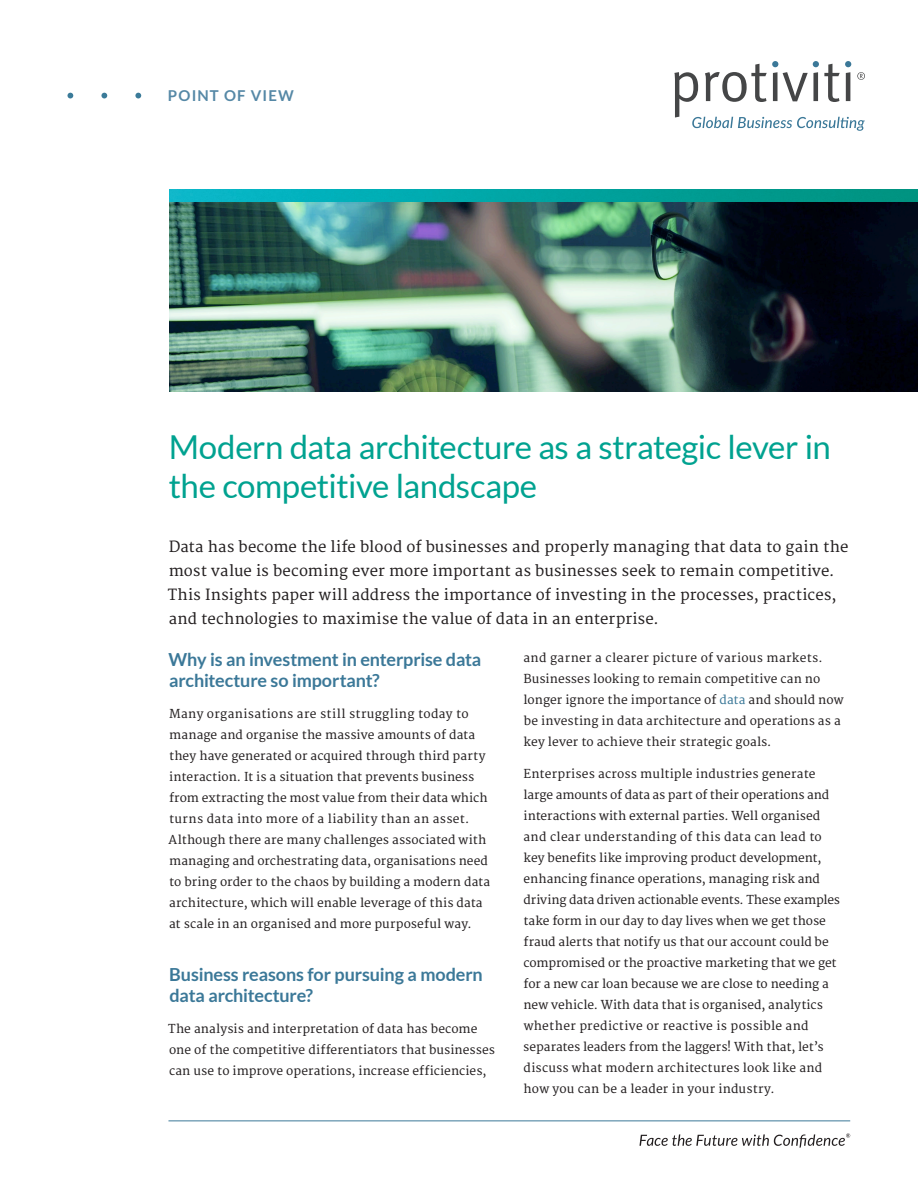
<style>
.page{position:relative;width:918px;height:1188px;background:#fff}
.page>*{position:absolute;margin:0;border:0;box-sizing:border-box;transform-origin:0 0}
.t1{font:33px/39px "Lato";letter-spacing:-.015em;color:#00a290}
.t2{font:700 18px/21px "Lato";letter-spacing:-.01em;color:#3b7898}
.t3{font:15px/24px "Merriweather";letter-spacing:.01em;color:#231f20}
.t4{font:700 15px "Lato";letter-spacing:.075em;color:#5588a6}
.t5{font:12px/21px "Merriweather";letter-spacing:.01em;color:#231f20}
.s1{color:#3b7898}
</style>
<div class="page">
<hr style="left:168px;top:1120px;width:682px;height:1px;background:#3b7898">
<svg style="left:639px;top:1133px;width:211px;height:15px"></svg>
<img style="left:169px;top:189px;width:749px;height:13px">
<img style="left:169px;top:202px;width:749px;height:190px">
<svg style="left:674px;top:61px;width:191px;height:70px"></svg>
<svg style="left:68px;top:93px;width:5px;height:5px"></svg>
<svg style="left:101px;top:93px;width:6px;height:5px"></svg>
<svg style="left:135px;top:93px;width:6px;height:5px"></svg>
<p class="t4" style="left:168px;top:87px;width:128px">POINT OF VIEW</p>
<h1 class="t1" style="left:169px;top:427px;width:664px">Modern data architecture as a strategic lever in the competitive landscape</h1>
<p class="t3" style="left:168px;top:535px;width:682px">Data has become the life blood of businesses and properly managing that data to gain the most value is becoming ever more important as businesses seek to remain competitive.<br>This Insights paper will address the importance of investing in the processes, practices, and technologies to maximise the value of data in an enterprise.</p>
<h2 class="t2" style="left:169px;top:648px;width:314px">Why is an investment in enterprise data architecture so important?</h2>
<p class="t5" style="left:169px;top:704px;width:323px">Many organisations are still struggling today to manage and organise the massive amounts of data they have generated or acquired through third party interaction. It is a situation that prevents business from extracting the most value from their data which turns data into more of a liability than an asset.<br>Although there are many challenges associated with managing and orchestrating data, organisations need to bring order to the chaos by building a modern data architecture, which will enable leverage of this data at scale in an organised and more purposeful way.</p>
<h2 class="t2" style="left:169px;top:963px;width:315px">Business reasons for pursuing a modern data architecture?</h2>
<p class="t5" style="left:168px;top:1019px;width:328px">The analysis and interpretation of data has become one of the competitive differentiators that businesses can use to improve operations, increase efficiencies,</p>
<p class="t5" style="left:523px;top:648px;width:322px">and garner a clearer picture of various markets.<br>Businesses looking to remain competitive can no longer ignore the importance of <span class="s1">data</span> and should now be investing in data architecture and operations as a key lever to achieve their strategic goals.</p>
<p class="t5" style="left:523px;top:764px;width:318px">Enterprises across multiple industries generate large amounts of data as part of their operations and interactions with external parties. Well organised and clear understanding of this data can lead to key benefits like improving product development, enhancing finance operations, managing risk and driving data driven actionable events. These examples take form in our day to day lives when we get those fraud alerts that notify us that our account could be compromised or the proactive marketing that we get for a new car loan because we are close to needing a new vehicle. With data that is organised, analytics whether predictive or reactive is possible and separates leaders from the laggers! With that, let’s discuss what modern architectures look like and how you can be a leader in your industry.</p>
</div>
